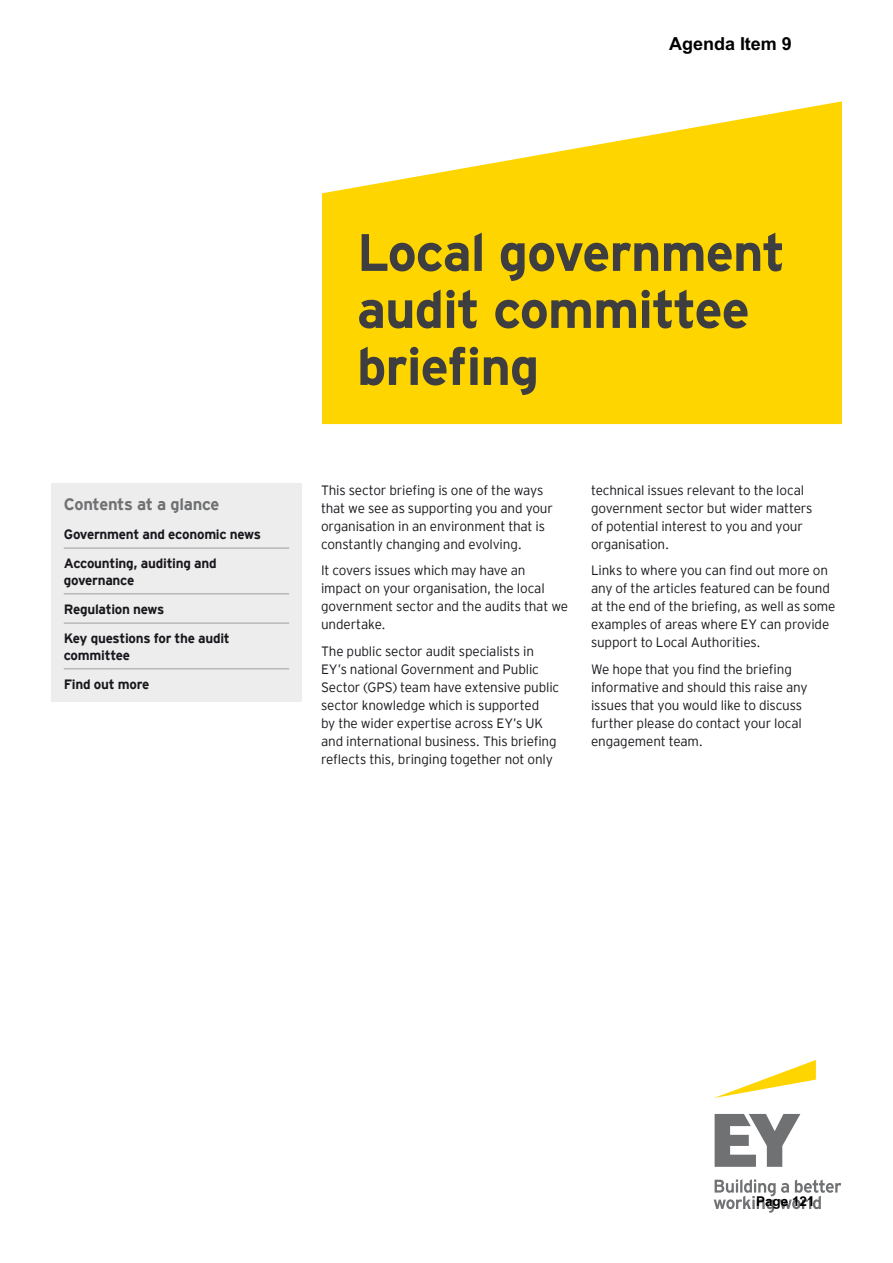
<style>
.page{position:relative;width:893px;height:1263px;background:#fff}
.page>*{position:absolute;margin:0;border:0;box-sizing:border-box;transform-origin:0 0}
.t1{font:700 52.5px/57px "EY Interstate";letter-spacing:-.02em;color:#3e3e40}
.t2{font:700 18px "Arial";color:#000}
.t3{font:700 16.5px "EY Interstate";letter-spacing:-.025em;color:#707173}
.t4{font:300 13.5px/18px "EY Interstate";letter-spacing:-.01em;color:#1a171c}
.t5{font:700 13.5px/29.2px "EY Interstate";letter-spacing:-.02em;color:#1a171c}
.t6{font:700 13.5px "Arial";color:#000}
</style>
<div class="page">
<div style="left:51px;top:484px;width:251px;height:218px;background:#ededee"></div>
<hr style="left:64px;top:548px;width:225px;height:1px;background:#9d9ea0">
<hr style="left:64px;top:593px;width:225px;height:1px;background:#9d9ea0">
<hr style="left:64px;top:623px;width:225px;height:1px;background:#9d9ea0">
<hr style="left:64px;top:668px;width:225px;height:1px;background:#9d9ea0">
<svg style="left:714px;top:1060px;width:102px;height:38px"></svg>
<svg style="left:714px;top:1179px;width:127px;height:34px"></svg>
<svg style="left:715px;top:1114px;width:85px;height:53px"></svg>
<svg style="left:322px;top:101px;width:520px;height:323px;background:#ffdb24"></svg>
<h2 class="t2" style="left:669px;top:34px;width:124px">Agenda Item 9</h2>
<p class="t3" style="left:64px;top:492px;width:157px">Contents at a glance</p>
<p class="t5" style="left:64px;top:519px;width:199px">Government and economic news<br>Accounting, auditing and</p>
<p class="t5" style="left:64px;top:565px;width:168px">governance<br>Regulation news<br>Key questions for the audit</p>
<p class="t5" style="left:64px;top:640px;width:87px">committee<br>Find out more</p>
<h1 class="t1" style="left:357px;top:220px;width:430px">Local government audit committee briefing</h1>
<p class="t4" style="left:321px;top:480px;width:233px">This sector briefing is one of the ways that we see as supporting you and your organisation in an environment that is constantly changing and evolving.</p>
<p class="t4" style="left:321px;top:561px;width:249px">It covers issues which may have an impact on your organisation, the local government sector and the audits that we undertake.</p>
<p class="t4" style="left:321px;top:641px;width:240px">The public sector audit specialists in EY’s national Government and Public Sector (GPS) team have extensive public sector knowledge which is supported<br>by the wider expertise across EY’s UK and international business. This briefing reflects this, bringing together not only</p>
<p class="t4" style="left:591px;top:480px;width:223px">technical issues relevant to the local government sector but wider matters of potential interest to you and your organisation.</p>
<p class="t4" style="left:591px;top:561px;width:246px">Links to where you can find out more on any of the articles featured can be found at the end of the briefing, as well as some examples of areas where EY can provide support to Local Authorities.</p>
<p class="t4" style="left:591px;top:659px;width:218px">We hope that you find the briefing informative and should this raise any issues that you would like to discuss further please do contact your local engagement team.</p>
<p class="t6" style="left:756px;top:1194px;width:60px">Page 121</p>
</div>
